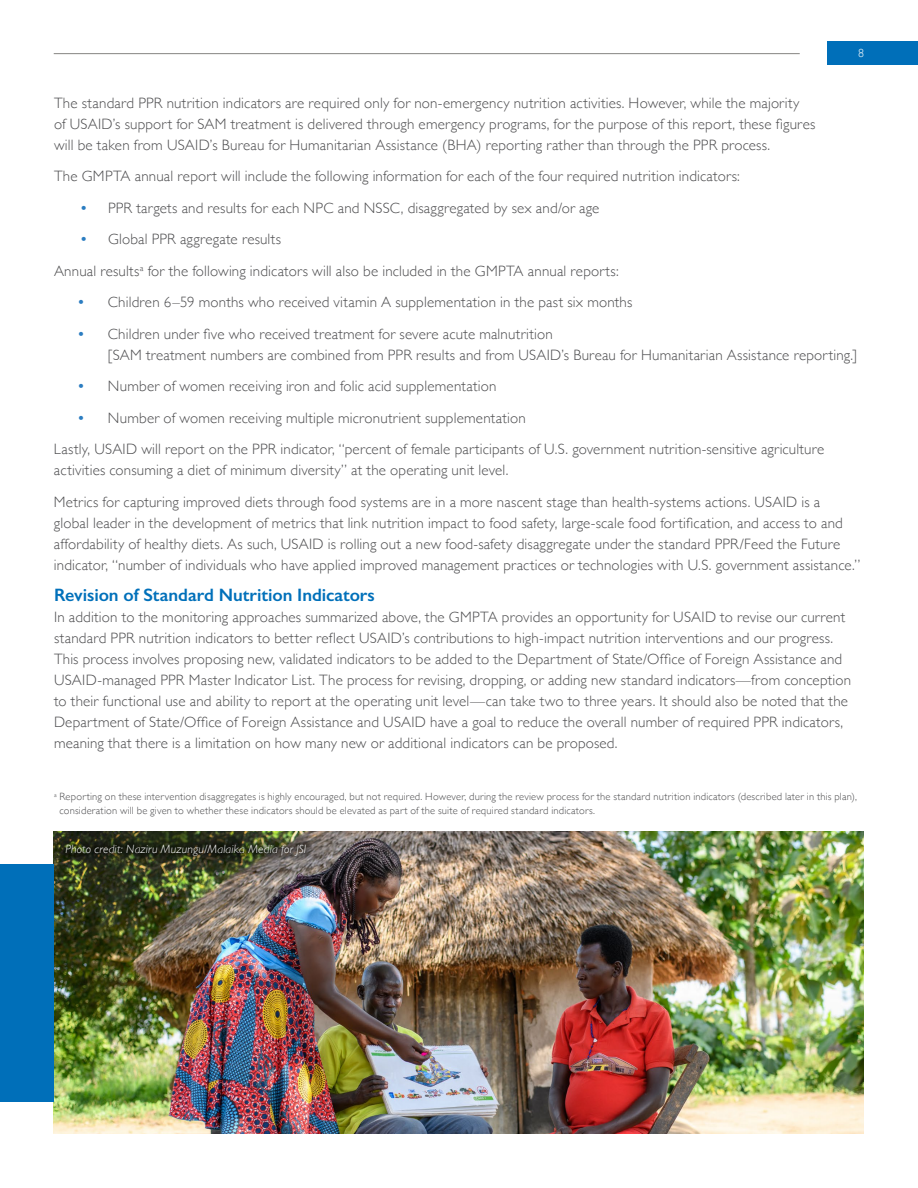
<style>
.page{position:relative;width:918px;height:1188px;background:#fff}
.page>*{position:absolute;margin:0;border:0;box-sizing:border-box;transform-origin:0 0}
.t1{font:600 18px "Gill Sans";letter-spacing:-.005em;color:#0070ba}
.t2{font:300 15px/21px "Gill Sans";letter-spacing:.01em;color:#4d4d4f}
.t3{font:italic 300 12px "Gill Sans";letter-spacing:.02em;color:#fff}
.t4{font:300 12px "Gill Sans";color:#fff}
.t5{font:300 10.5px/13.5px "Gill Sans";letter-spacing:.02em;color:#4d4d4f}
.s1{font-weight:600;color:#2b7dc1}
</style>
<div class="page">
<div style="left:827px;top:42px;width:91px;height:23px;background:#006fb9"></div>
<hr style="left:54px;top:53px;width:746px;height:1px;background:#858482">
<img style="left:54px;top:832px;width:810px;height:302px">
<div style="left:0;top:864px;width:54px;height:238px;background:#006fb9"></div>
<svg style="left:58px;top:838px;width:255px;height:25px"></svg>
<div style="left:59px;top:839px;width:254px;height:24px;background:#000;opacity:.75"></div>
<p class="t4" style="left:858px;top:44px;width:7px">8</p>
<p class="t2" style="left:54px;top:91px;width:763px">The standard PPR nutrition indicators are required only for non-emergency nutrition activities. However, while the majority<br>of USAID’s support for SAM treatment is delivered through emergency programs, for the purpose of this report, these figures will be taken from USAID’s Bureau for Humanitarian Assistance (BHA) reporting rather than through the PPR process.</p>
<p class="t2" style="left:54px;top:165px;width:687px">The GMPTA annual report will include the following information for each of the four required nutrition indicators:</p>
<p class="t2" style="left:81px;top:196px;width:520px"><span class="s1">•</span> PPR targets and results for each NPC and NSSC, disaggregated by sex and/or age</p>
<p class="t2" style="left:81px;top:228px;width:202px"><span class="s1">•</span> Global PPR aggregate results</p>
<p class="t2" style="left:54px;top:259px;width:566px">Annual results<sup>a</sup> for the following indicators will also be included in the GMPTA annual reports:</p>
<p class="t2" style="left:78px;top:291px;width:555px"><span class="s1">•</span> Children 6–59 months who received vitamin A supplementation in the past six months</p>
<p class="t2" style="left:108px;top:322px;width:750px;text-indent:-30px"><span class="s1">•</span> Children under five who received treatment for severe acute malnutrition<br>[SAM treatment numbers are combined from PPR results and from USAID’s Bureau for Humanitarian Assistance reporting.]</p>
<p class="t2" style="left:78px;top:375px;width:420px"><span class="s1">•</span> Number of women receiving iron and folic acid supplementation</p>
<p class="t2" style="left:78px;top:406px;width:449px"><span class="s1">•</span> Number of women receiving multiple micronutrient supplementation</p>
<p class="t2" style="left:54px;top:438px;width:772px">Lastly, USAID will report on the PPR indicator, “percent of female participants of U.S. government nutrition-sensitive agriculture activities consuming a diet of minimum diversity” at the operating unit level.</p>
<p class="t2" style="left:54px;top:490px;width:808px">Metrics for capturing improved diets through food systems are in a more nascent stage than health-systems actions. USAID is a<br>global leader in the development of metrics that link nutrition impact to food safety, large-scale food fortification, and access to and affordability of healthy diets. As such, USAID is rolling out a new food-safety disaggregate under the standard PPR/Feed the Future indicator, “number of individuals who have applied improved management practices or technologies with U.S. government assistance.”</p>
<h3 class="t1" style="left:54px;top:584px;width:322px">Revision of Standard Nutrition Indicators</h3>
<p class="t2" style="left:54px;top:606px;width:799px">In addition to the monitoring approaches summarized above, the GMPTA provides an opportunity for USAID to revise our current standard PPR nutrition indicators to better reflect USAID’s contributions to high-impact nutrition interventions and our progress.<br>This process involves proposing new, validated indicators to be added to the Department of State/Office of Foreign Assistance and USAID-managed PPR Master Indicator List. The process for revising, dropping, or adding new standard indicators—from conception to their functional use and ability to report at the operating unit level—can take two to three years. It should also be noted that the Department of State/Office of Foreign Assistance and USAID have a goal to reduce the overall number of required PPR indicators, meaning that there is a limitation on how many new or additional indicators can be proposed.</p>
<p class="t5" style="left:59px;top:789px;width:799px;text-indent:-5px"><sup>a</sup> Reporting on these intervention disaggregates is highly encouraged, but not required. However, during the review process for the standard nutrition indicators (described later in this plan), consideration will be given to whether these indicators should be elevated as part of the suite of required standard indicators.</p>
<p class="t3" style="left:65px;top:843px;width:242px">Photo credit: Naziru Muzungu/Malaika Media for JSI</p>
</div>
